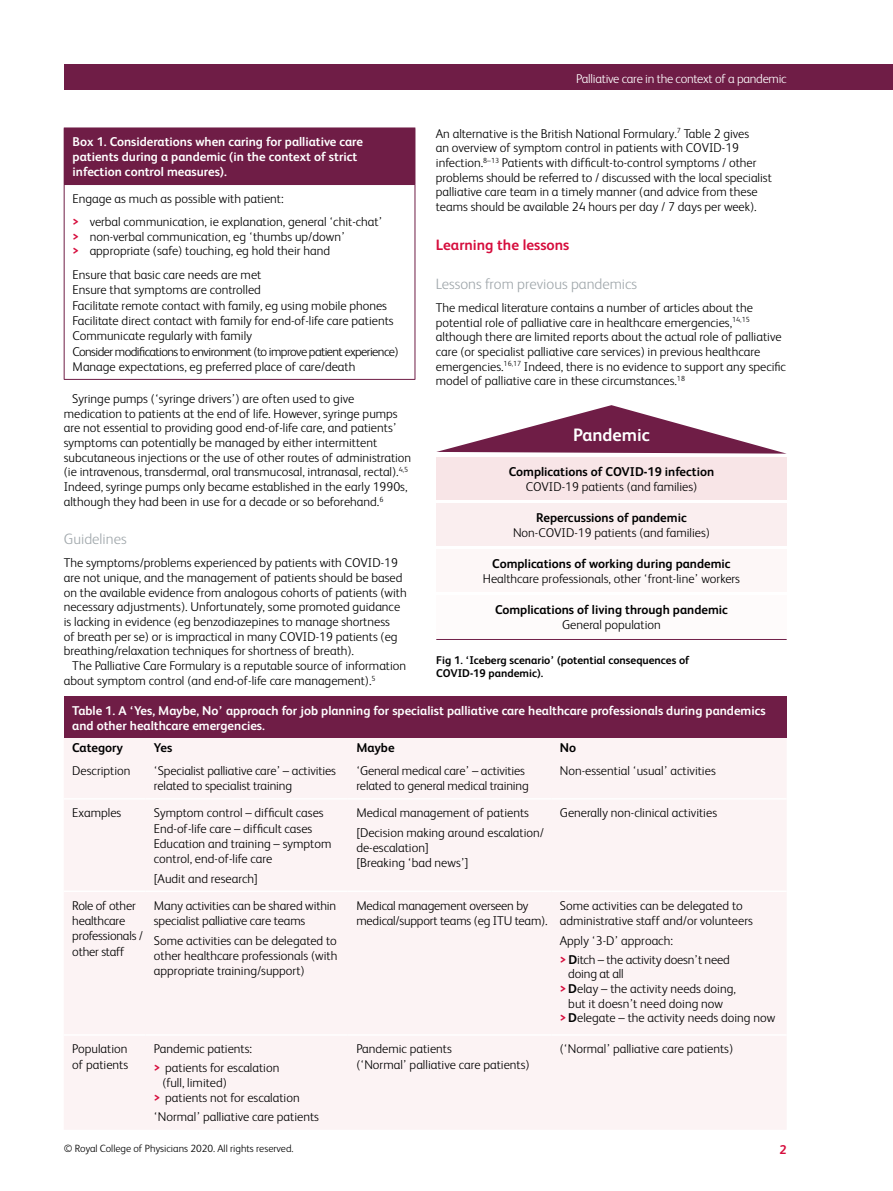
<style>
.page{position:relative;width:893px;height:1191px;background:#fff}
.page>*{position:absolute;margin:0;border:0;box-sizing:border-box;transform-origin:0 0}
.t1{font:700 18px "FS Albert";color:#fff}
.t2{font:300 15px "FS Albert";color:#a1a8ac}
.t3{font:700 15px "FS Albert";color:#d60d3d}
.t4{font:300 12.75px/14.7px "FS Albert";color:#000}
.t5{font:700 12.75px/14.7px "FS Albert";color:#fff}
.t6{font:700 12.75px "FS Albert";color:#000}
.t7{font:300 12.75px "FS Albert";letter-spacing:-.02em;color:#fff}
.t8{font:700 12.75px "FS Albert";color:#d60d3d}
.t9{font:700 11.25px/12.9px "FS Albert";color:#000}
.t10{font:300 10.5px "FS Albert";color:#000}
.s1{font-weight:700;color:#d60d3d}
.s2{font-weight:700}
</style>
<div class="page">
<div style="left:64px;top:64px;width:829px;height:25px;background:#6f1d46"></div>
<div style="left:64px;top:128px;width:351px;height:56px;background:#6f1d46"></div>
<hr style="left:65px;top:183px;width:350px;height:2px;background:#6f1d46">
<hr style="left:415px;top:128px;width:1px;height:56px;background:#6f1d46">
<hr style="left:64px;top:184px;width:1px;height:195px;background:#6f1d46">
<hr style="left:415px;top:184px;width:1px;height:195px;background:#6f1d46">
<hr style="left:64px;top:379px;width:351px;height:1px;background:#6f1d46">
<svg style="left:436px;top:405px;width:348px;height:48px"></svg>
<div style="left:436px;top:457px;width:351px;height:43px;background:#f8e5e7"></div>
<div style="left:436px;top:503px;width:351px;height:43px;background:#faeeef"></div>
<div style="left:436px;top:549px;width:351px;height:43px;background:#fdf7f7"></div>
<div style="left:436px;top:595px;width:351px;height:43px;background:#fefbfb"></div>
<hr style="left:436px;top:639px;width:351px;height:1px;background:#6f1d46">
<div style="left:64px;top:696px;width:723px;height:42px;background:#6f1d46"></div>
<div style="left:64px;top:738px;width:722px;height:391px;background:#fcf3f4"></div>
<hr style="left:64px;top:798px;width:81px;height:1px;background:#fff">
<hr style="left:145px;top:798px;width:203px;height:1px;background:#fff">
<hr style="left:348px;top:798px;width:203px;height:1px;background:#fff">
<hr style="left:551px;top:798px;width:236px;height:1px;background:#fff">
<hr style="left:64px;top:890px;width:81px;height:2px;background:#fff">
<hr style="left:145px;top:890px;width:203px;height:2px;background:#fff">
<hr style="left:348px;top:890px;width:203px;height:2px;background:#fff">
<hr style="left:551px;top:890px;width:236px;height:2px;background:#fff">
<hr style="left:64px;top:1034px;width:81px;height:1px;background:#fff">
<hr style="left:145px;top:1034px;width:203px;height:1px;background:#fff">
<hr style="left:348px;top:1034px;width:203px;height:1px;background:#fff">
<hr style="left:551px;top:1034px;width:236px;height:1px;background:#fff">
<p class="t5" style="left:73px;top:135px;width:292px">Box 1. Considerations when caring for palliative care patients during a pandemic (in the context of strict infection control measures).</p>
<p class="t4" style="left:73px;top:187px;width:311px;line-height:23.1px">Engage as much as possible with patient:<br><span class="s1">&gt;</span> verbal communication, ie explanation, general ‘chit-chat’</p>
<p class="t4" style="left:73px;top:229px;width:274px"><span class="s1">&gt;</span> non-verbal communication, eg ‘thumbs up/down’ <span class="s1">&gt;</span> appropriate (safe) touching, eg hold their hand</p>
<p class="t4" style="left:73px;top:267px;width:327px;line-height:15.3px">Ensure that basic care needs are met<br>Ensure that symptoms are controlled<br>Facilitate remote contact with family, eg using mobile phones Facilitate direct contact with family for end-of-life care patients Communicate regularly with family<br>Consider modifications to environment (to improve patient experience)<br>Manage expectations, eg preferred place of care/death</p>
<p class="t4" style="left:64px;top:391px;width:349px;text-indent:9px">Syringe pumps (‘syringe drivers’) are often used to give medication to patients at the end of life. However, syringe pumps are not essential to providing good end-of-life care, and patients’ symptoms can potentially be managed by either intermittent subcutaneous injections or the use of other routes of administration (ie intravenous, transdermal, oral transmucosal, intranasal, rectal).<sup>4,5<br></sup>Indeed, syringe pumps only became established in the early 1990s, although they had been in use for a decade or so beforehand.<sup>6</sup></p>
<p class="t2" style="left:64px;top:530px;width:64px">Guidelines</p>
<p class="t4" style="left:64px;top:555px;width:345px">The symptoms/problems experienced by patients with COVID-19 are not unique, and the management of patients should be based on the available evidence from analogous cohorts of patients (with necessary adjustments). Unfortunately, some promoted guidance is lacking in evidence (eg benzodiazepines to manage shortness<br>of breath per se) or is impractical in many COVID-19 patients (eg breathing/relaxation techniques for shortness of breath).</p>
<p class="t4" style="left:64px;top:658px;width:344px;text-indent:9px">The Palliative Care Formulary is a reputable source of information about symptom control (and end-of-life care management).<sup>5</sup></p>
<p class="t7" style="left:576px;top:71px;width:212px">Palliative care in the context of a pandemic</p>
<p class="t4" style="left:436px;top:126px;width:338px">An alternative is the British National Formulary.<sup>7</sup> Table 2 gives<br>an overview of symptom control in patients with COVID-19 infection.<sup>8–13</sup> Patients with difficult-to-control symptoms / other problems should be referred to / discussed with the local specialist palliative care team in a timely manner (and advice from these teams should be available 24 hours per day / 7 days per week).</p>
<p class="t3" style="left:436px;top:236px;width:135px">Learning the lessons</p>
<p class="t2" style="left:436px;top:275px;width:203px">Lessons from previous pandemics</p>
<p class="t4" style="left:436px;top:300px;width:352px">The medical literature contains a number of articles about the potential role of palliative care in healthcare emergencies,<sup>14,15 </sup>although there are limited reports about the actual role of palliative care (or specialist palliative care services) in previous healthcare emergencies.<sup>16,17</sup> Indeed, there is no evidence to support any specific model of palliative care in these circumstances.<sup>18</sup></p>
<h1 class="t1" style="left:573px;top:424px;width:78px">Pandemic</h1>
<p class="t6" style="left:509px;top:464px;width:207px">Complications of COVID-19 infection</p>
<p class="t4" style="left:526px;top:479px;width:173px">COVID-19 patients (and families)</p>
<p class="t6" style="left:536px;top:510px;width:152px">Repercussions of pandemic</p>
<p class="t4" style="left:513px;top:525px;width:198px">Non-COVID-19 patients (and families)</p>
<p class="t6" style="left:492px;top:556px;width:240px">Complications of working during pandemic</p>
<p class="t4" style="left:483px;top:571px;width:259px">Healthcare professionals, other ‘front-line’ workers</p>
<p class="t6" style="left:495px;top:602px;width:234px">Complications of living through pandemic</p>
<p class="t4" style="left:562px;top:617px;width:100px">General population</p>
<p class="t9" style="left:436px;top:653px;width:255px">Fig 1. ‘Iceberg scenario’ (potential consequences of<br>COVID-19 pandemic).</p>
<p class="t5" style="left:72px;top:703px;width:695px">Table 1. A ‘Yes, Maybe, No’ approach for job planning for specialist palliative care healthcare professionals during pandemics and other healthcare emergencies.</p>
<p class="t6" style="left:72px;top:740px;width:52px">Category</p>
<p class="t6" style="left:154px;top:740px;width:20px">Yes</p>
<p class="t6" style="left:356px;top:740px;width:40px">Maybe</p>
<p class="t6" style="left:560px;top:740px;width:18px">No</p>
<p class="t4" style="left:72px;top:763px;width:60px">Description</p>
<p class="t4" style="left:154px;top:763px;width:184px;line-height:15.3px">‘Specialist palliative care’ – activities related to specialist training</p>
<p class="t4" style="left:356px;top:763px;width:174px;line-height:15.3px">‘General medical care’ – activities related to general medical training</p>
<p class="t4" style="left:560px;top:763px;width:157px">Non-essential ‘usual’ activities</p>
<p class="t4" style="left:72px;top:805px;width:51px">Examples</p>
<p class="t4" style="left:154px;top:805px;width:179px;line-height:15.3px">Symptom control – difficult cases<br>End-of-life care – difficult cases<br>Education and training – symptom control, end-of-life care</p>
<p class="t4" style="left:154px;top:871px;width:105px">[Audit and research]</p>
<p class="t4" style="left:356px;top:803px;width:189px;line-height:19.5px">Medical management of patients [Decision making around escalation/</p>
<p class="t4" style="left:356px;top:840px;width:114px;line-height:15.3px">de-escalation] [Breaking ‘bad news’]</p>
<p class="t4" style="left:560px;top:805px;width:159px">Generally non-clinical activities</p>
<p class="t4" style="left:72px;top:897px;width:72px;line-height:15.3px">Role of other healthcare professionals / other staff</p>
<p class="t4" style="left:154px;top:897px;width:184px;line-height:15.3px">Many activities can be shared within specialist palliative care teams</p>
<p class="t4" style="left:154px;top:932px;width:185px;line-height:15.3px;text-align:justify">Some activities can be delegated to other healthcare professionals (with appropriate training/support)</p>
<p class="t4" style="left:72px;top:1041px;width:57px;line-height:15.3px">Population of patients</p>
<p class="t4" style="left:154px;top:1039px;width:127px;line-height:18.9px">Pandemic patients:<br><span class="s1">&gt;</span> patients for escalation</p>
<p class="t4" style="left:154px;top:1075px;width:147px;text-indent:9px">(full, limited)<br><span class="s1">&gt;</span> patients not for escalation</p>
<p class="t4" style="left:154px;top:1109px;width:167px">‘Normal’ palliative care patients</p>
<p class="t4" style="left:356px;top:897px;width:193px;line-height:15.3px">Medical management overseen by medical/support teams (eg ITU team).</p>
<p class="t4" style="left:560px;top:897px;width:195px;line-height:15.3px">Some activities can be delegated to administrative staff and/or volunteers</p>
<p class="t4" style="left:560px;top:930px;width:172px;line-height:18.9px">Apply ‘3-D’ approach:<br><span class="s1">&gt;</span> <span class="s2">D</span>itch – the activity doesn’t need</p>
<p class="t4" style="left:568px;top:966px;width:57px">doing at all</p>
<p class="t4" style="left:560px;top:981px;width:178px"><span class="s1">&gt;</span><span class="s2">D</span>elay – the activity needs doing,</p>
<p class="t4" style="left:568px;top:995px;width:156px">but it doesn’t need doing now</p>
<p class="t4" style="left:560px;top:1010px;width:217px"><span class="s1">&gt;</span><span class="s2">D</span>elegate – the activity needs doing now</p>
<p class="t4" style="left:356px;top:1041px;width:175px;line-height:15.3px">Pandemic patients<br>(‘Normal’ palliative care patients)</p>
<p class="t4" style="left:560px;top:1041px;width:175px">(‘Normal’ palliative care patients)</p>
<p class="t10" style="left:64px;top:1142px;width:231px">© Royal College of Physicians 2020. All rights reserved.</p>
<p class="t8" style="left:779px;top:1142px;width:9px">2</p>
</div>
